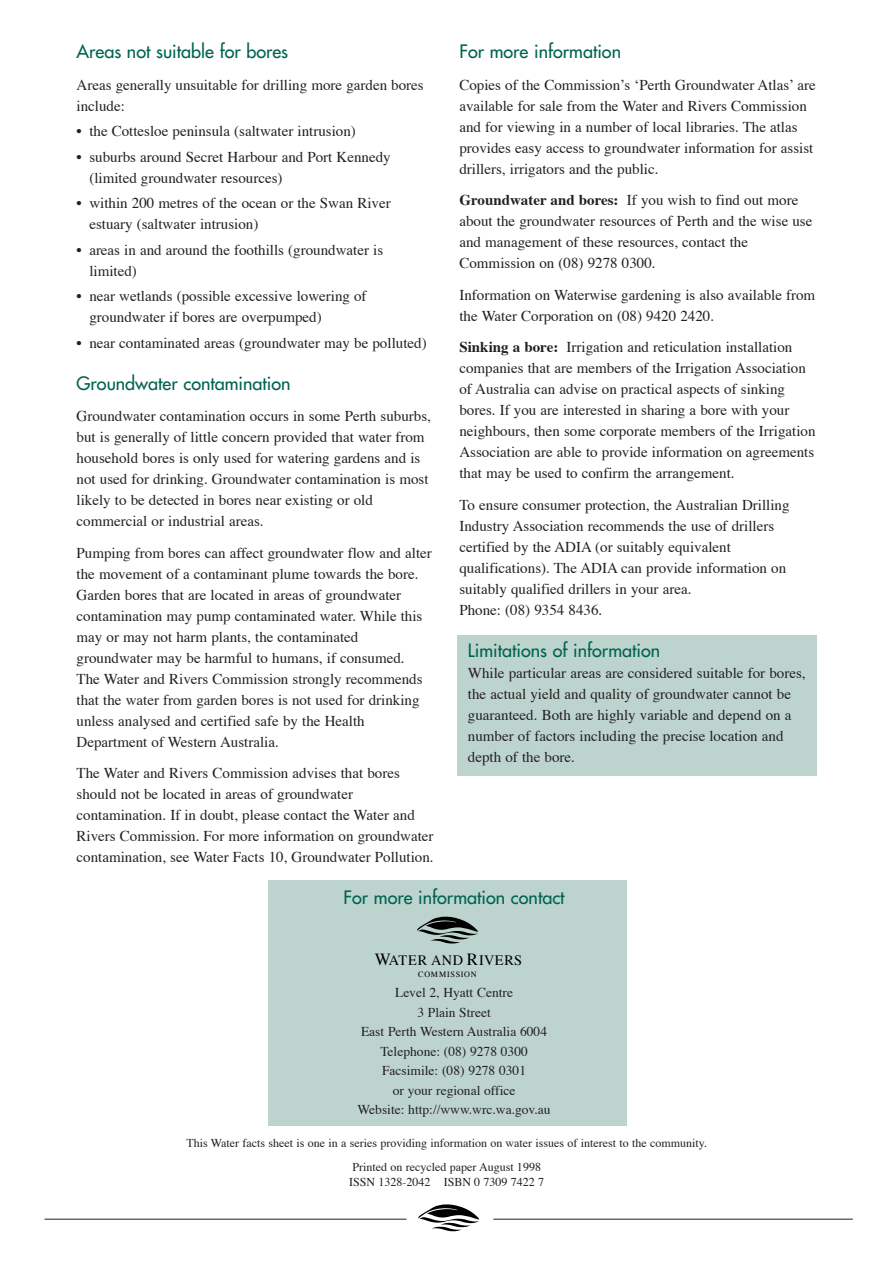
<style>
.page{position:relative;width:893px;height:1263px;background:#fff}
.page>*{position:absolute;margin:0;border:0;box-sizing:border-box;transform-origin:0 0}
.t1{font:18px "Futura";color:#006350}
.t2{font:15px/21px "Times";color:#231f20}
.t3{font:14.25px "Times";letter-spacing:.02em;color:#000}
.t4{font:13.5px/19.5px "Times";color:#231f20;text-align:center}
.t5{font:12px/24px "Times";color:#231f20;text-align:center}
.t6{font:8.1px "Times";letter-spacing:.08em;color:#000}
.s1{font-weight:700}
.s2{font-size:16.95px}
</style>
<div class="page">
<div style="left:457px;top:635px;width:359px;height:140px;background:#bdd4ce"></div>
<div style="left:268px;top:880px;width:358px;height:245px;background:#bdd4ce"></div>
<hr style="left:45px;top:1219px;width:361px;height:1px;background:#231f20">
<hr style="left:493px;top:1219px;width:359px;height:1px;background:#231f20">
<svg style="left:418px;top:1204px;width:62px;height:27px"></svg>
<svg style="left:417px;top:916px;width:61px;height:28px"></svg>
<p class="t1" style="left:77px;top:43px;width:213px">Areas not suitable for bores</p>
<p class="t2" style="left:77px;top:75px;width:349px">Areas generally unsuitable for drilling more garden bores include:</p>
<p class="t2" style="left:77px;top:122px;width:281px">• the Cottesloe peninsula (saltwater intrusion)</p>
<p class="t2" style="left:89px;top:147px;width:303px;text-indent:-13px">• suburbs around Secret Harbour and Port Kennedy (limited groundwater resources)</p>
<p class="t2" style="left:89px;top:194px;width:303px;text-indent:-13px">• within 200 metres of the ocean or the Swan River estuary (saltwater intrusion)</p>
<p class="t2" style="left:89px;top:240px;width:295px;text-indent:-13px">• areas in and around the foothills (groundwater is limited)</p>
<p class="t2" style="left:89px;top:287px;width:279px;text-indent:-13px">• near wetlands (possible excessive lowering of groundwater if bores are overpumped)</p>
<p class="t2" style="left:77px;top:333px;width:351px">• near contaminated areas (groundwater may be polluted)</p>
<p class="t1" style="left:77px;top:374px;width:215px">Groundwater contamination</p>
<p class="t2" style="left:77px;top:407px;width:356px">Groundwater contamination occurs in some Perth suburbs, but is generally of little concern provided that water from household bores is only used for watering gardens and is not used for drinking. Groundwater contamination is most likely to be detected in bores near existing or old commercial or industrial areas.</p>
<p class="t2" style="left:77px;top:543px;width:357px">Pumping from bores can affect groundwater flow and alter the movement of a contaminant plume towards the bore.<br>Garden bores that are located in areas of groundwater contamination may pump contaminated water. While this may or may not harm plants, the contaminated groundwater may be harmful to humans, if consumed.<br>The Water and Rivers Commission strongly recommends that the water from garden bores is not used for drinking unless analysed and certified safe by the Health Department of Western Australia.</p>
<p class="t2" style="left:77px;top:764px;width:358px">The Water and Rivers Commission advises that bores should not be located in areas of groundwater contamination. If in doubt, please contact the Water and Rivers Commission. For more information on groundwater contamination, see Water Facts 10, Groundwater Pollution.</p>
<p class="t1" style="left:459px;top:43px;width:163px">For more information</p>
<p class="t2" style="left:459px;top:75px;width:357px">Copies of the Commission’s ‘Perth Groundwater Atlas’ are available for sale from the Water and Rivers Commission and for viewing in a number of local libraries. The atlas provides easy access to groundwater information for assist drillers, irrigators and the public.</p>
<p class="t2" style="left:459px;top:191px;width:354px"><span class="s1">Groundwater and bores:</span> If you wish to find out more about the groundwater resources of Perth and the wise use and management of these resources, contact the Commission on (08) 9278 0300.</p>
<p class="t2" style="left:459px;top:285px;width:357px">Information on Waterwise gardening is also available from the Water Corporation on (08) 9420 2420.</p>
<p class="t2" style="left:459px;top:338px;width:357px"><span class="s1">Sinking a bore:</span> Irrigation and reticulation installation companies that are members of the Irrigation Association of Australia can advise on practical aspects of sinking bores. If you are interested in sharing a bore with your neighbours, then some corporate members of the Irrigation Association are able to provide information on agreements that may be used to confirm the arrangement.</p>
<p class="t2" style="left:459px;top:495px;width:331px">To ensure consumer protection, the Australian Drilling Industry Association recommends the use of drillers certified by the ADIA (or suitably equivalent qualifications). The ADIA can provide information on suitably qualified drillers in your area.<br>Phone: (08) 9354 8436.</p>
<p class="t1" style="left:468px;top:641px;width:194px">Limitations of information</p>
<p class="t2" style="left:468px;top:663px;width:339px">While particular areas are considered suitable for bores, the actual yield and quality of groundwater cannot be guaranteed. Both are highly variable and depend on a number of factors including the precise location and depth of the bore.</p>
<p class="t1" style="left:343px;top:889px;width:222px">For more information contact</p>
<p class="t3" style="left:375px;top:954px;width:149px"><span class="s2">W</span>ATER AND <span class="s2">R</span>IVERS</p>
<p class="t6" style="left:418px;top:971px;width:60px">COMMISSION</p>
<p class="t4" style="left:357px;top:984px;width:194px">Level 2, Hyatt Centre<br>3 Plain Street<br>East Perth Western Australia 6004<br>Telephone: (08) 9278 0300<br>Facsimile: (08) 9278 0301<br>or your regional office<br>Website: http://www.wrc.wa.gov.au</p>
<p class="t5" style="left:186px;top:1132px;width:522px">This Water facts sheet is one in a series providing information on water issues of interest to the community.<br>Printed on recycled paper August 1998</p>
<p class="t5" style="left:349px;top:1171px;width:196px">ISSN 1328-2042 ISBN 0 7309 7422 7</p>
</div>
